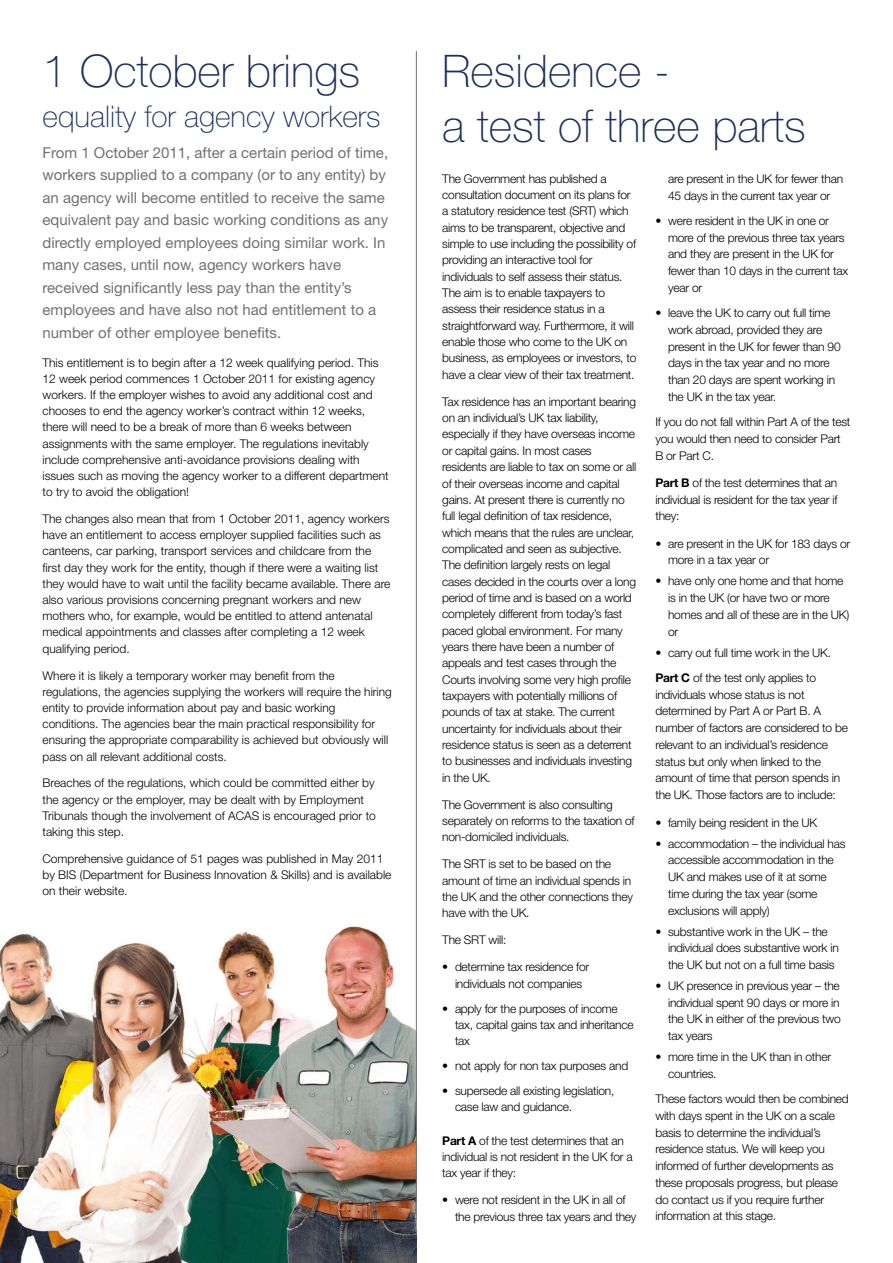
<style>
.page{position:relative;width:893px;height:1263px;background:#fff}
.page>*{position:absolute;margin:0;border:0;box-sizing:border-box;transform-origin:0 0}
.t1{font:100 45px/55.5px "Helvetica Neue";color:#1a305c}
.t2{font:100 29.85px "Helvetica Neue";color:#1a305c}
.t3{font:15px/22.5px "Helvetica Neue";color:#707173}
.t4{font:300 12px/16.4px "Helvetica Neue";letter-spacing:-.02em;color:#000}
.t5{font:300 12px/16.2px "Helvetica Neue";color:#000}
.s1{font-weight:700}
</style>
<div class="page">
<img style="left:0;top:870px;width:417px;height:393px">
<hr style="left:416px;top:51px;width:1px;height:1169px;background:#707173">
<h1 class="t1" style="left:43px;top:43px;width:319px">1 October brings</h1>
<h2 class="t2" style="left:43px;top:99px;width:339px">equality for agency workers</h2>
<p class="t3" style="left:43px;top:141px;width:347px">From 1 October 2011, after a certain period of time, workers supplied to a company (or to any entity) by an agency will become entitled to receive the same equivalent pay and basic working conditions as any directly employed employees doing similar work. In many cases, until now, agency workers have received significantly less pay than the entity’s employees and have also not had entitlement to a number of other employee benefits.</p>
<p class="t5" style="left:43px;top:354px;width:348px">This entitlement is to begin after a 12 week qualifying period. This 12 week period commences 1 October 2011 for existing agency workers. If the employer wishes to avoid any additional cost and chooses to end the agency worker’s contract within 12 weeks, there will need to be a break of more than 6 weeks between assignments with the same employer. The regulations inevitably include comprehensive anti-avoidance provisions dealing with issues such as moving the agency worker to a different department to try to avoid the obligation!</p>
<p class="t5" style="left:43px;top:510px;width:349px">The changes also mean that from 1 October 2011, agency workers have an entitlement to access employer supplied facilities such as canteens, car parking, transport services and childcare from the first day they work for the entity, though if there were a waiting list they would have to wait until the facility became available. There are also various provisions concerning pregnant workers and new mothers who, for example, would be entitled to attend antenatal medical appointments and classes after completing a 12 week qualifying period.</p>
<p class="t5" style="left:43px;top:667px;width:351px">Where it is likely a temporary worker may benefit from the regulations, the agencies supplying the workers will require the hiring entity to provide information about pay and basic working conditions. The agencies bear the main practical responsibility for ensuring the appropriate comparability is achieved but obviously will pass on all relevant additional costs.</p>
<p class="t5" style="left:43px;top:775px;width:335px">Breaches of the regulations, which could be committed either by the agency or the employer, may be dealt with by Employment Tribunals though the involvement of ACAS is encouraged prior to taking this step.</p>
<p class="t5" style="left:43px;top:850px;width:350px">Comprehensive guidance of 51 pages was published in May 2011 by BIS (Department for Business Innovation &amp; Skills) and is available on their website.</p>
<h1 class="t1" style="left:442px;top:43px;width:365px">Residence -<br>a test of three parts</h1>
<p class="t4" style="left:442px;top:170px;width:196px">The Government has published a consultation document on its plans for a statutory residence test (SRT) which aims to be transparent, objective and simple to use including the possibility of providing an interactive tool for individuals to self assess their status.<br>The aim is to enable taxpayers to assess their residence status in a straightforward way. Furthermore, it will enable those who come to the UK on business, as employees or investors, to have a clear view of their tax treatment.</p>
<p class="t4" style="left:442px;top:393px;width:196px">Tax residence has an important bearing on an individual’s UK tax liability, especially if they have overseas income or capital gains. In most cases residents are liable to tax on some or all of their overseas income and capital gains. At present there is currently no full legal definition of tax residence, which means that the rules are unclear, complicated and seen as subjective.<br>The definition largely rests on legal cases decided in the courts over a long period of time and is based on a world completely different from today’s fast paced global environment. For many years there have been a number of appeals and test cases through the Courts involving some very high profile taxpayers with potentially millions of pounds of tax at stake. The current uncertainty for individuals about their residence status is seen as a deterrent to businesses and individuals investing in the UK.</p>
<p class="t4" style="left:442px;top:796px;width:194px">The Government is also consulting separately on reforms to the taxation of non-domiciled individuals.</p>
<p class="t4" style="left:442px;top:856px;width:192px">The SRT is set to be based on the amount of time an individual spends in the UK and the other connections they have with the UK.</p>
<p class="t4" style="left:442px;top:932px;width:66px">The SRT will:</p>
<p class="t4" style="left:442px;top:959px;width:149px;text-align:center">• determine tax residence for individuals not companies</p>
<p class="t4" style="left:455px;top:1000px;width:180px;text-indent:-13px">• apply for the purposes of income tax, capital gains tax and inheritance tax</p>
<p class="t4" style="left:442px;top:1057px;width:187px">• not apply for non tax purposes and</p>
<p class="t4" style="left:455px;top:1082px;width:161px;text-indent:-13px">• supersede all existing legislation, case law and guidance.</p>
<p class="t4" style="left:442px;top:1132px;width:192px"><span class="s1">Part A</span> of the test determines that an individual is not resident in the UK for a tax year if they:</p>
<p class="t4" style="left:455px;top:1191px;width:183px;text-indent:-13px">• were not resident in the UK in all of the previous three tax years and they</p>
<p class="t4" style="left:668px;top:170px;width:176px;line-height:16.8px">are present in the UK for fewer than<br>45 days in the current tax year or</p>
<p class="t4" style="left:668px;top:212px;width:182px;line-height:16.8px;text-indent:-13px">• were resident in the UK in one or more of the previous three tax years and they are present in the UK for fewer than 10 days in the current tax year or</p>
<p class="t4" style="left:668px;top:304px;width:174px;line-height:16.8px;text-indent:-13px">• leave the UK to carry out full time work abroad, provided they are present in the UK for fewer than 90 days in the tax year and no more than 20 days are spent working in the UK in the tax year.</p>
<p class="t4" style="left:655px;top:413px;width:197px;line-height:16.8px">If you do not fall within Part A of the test you would then need to consider Part<br>B or Part C.</p>
<p class="t4" style="left:655px;top:474px;width:184px;line-height:16.8px;text-align:justify"><span class="s1">Part B</span> of the test determines that an individual is resident for the tax year if they:</p>
<p class="t4" style="left:668px;top:535px;width:184px;line-height:16.8px;text-indent:-13px">• are present in the UK for 183 days or more in a tax year or</p>
<p class="t4" style="left:668px;top:572px;width:183px;line-height:16.8px;text-indent:-13px">• have only one home and that home is in the UK (or have two or more homes and all of these are in the UK) or</p>
<p class="t4" style="left:655px;top:639px;width:177px;line-height:25.2px">• carry out full time work in the UK.<br><span class="s1">Part C</span> of the test only applies to</p>
<p class="t4" style="left:655px;top:686px;width:194px;line-height:16.8px">individuals whose status is not determined by Part A or Part B. A number of factors are considered to be relevant to an individual’s residence status but only when linked to the amount of time that person spends in the UK. Those factors are to include:</p>
<p class="t4" style="left:655px;top:814px;width:163px">• family being resident in the UK</p>
<p class="t4" style="left:668px;top:834px;width:179px;line-height:16.8px;text-indent:-13px">• accommodation – the individual has accessible accommodation in the<br>UK and makes use of it at some time during the tax year (some exclusions will apply)</p>
<p class="t4" style="left:668px;top:922px;width:172px;line-height:16.8px;text-indent:-13px">• substantive work in the UK – the individual does substantive work in the UK but not on a full time basis</p>
<p class="t4" style="left:668px;top:977px;width:174px;line-height:16.8px;text-align:justify;text-indent:-13px">• UK presence in previous year – the individual spent 90 days or more in the UK in either of the previous two tax years</p>
<p class="t4" style="left:668px;top:1048px;width:165px;line-height:16.8px;text-indent:-13px">• more time in the UK than in other countries.</p>
<p class="t4" style="left:655px;top:1090px;width:195px;line-height:16.8px">These factors would then be combined with days spent in the UK on a scale basis to determine the individual’s residence status. We will keep you informed of further developments as these proposals progress, but please do contact us if you require further information at this stage.</p>
</div>
